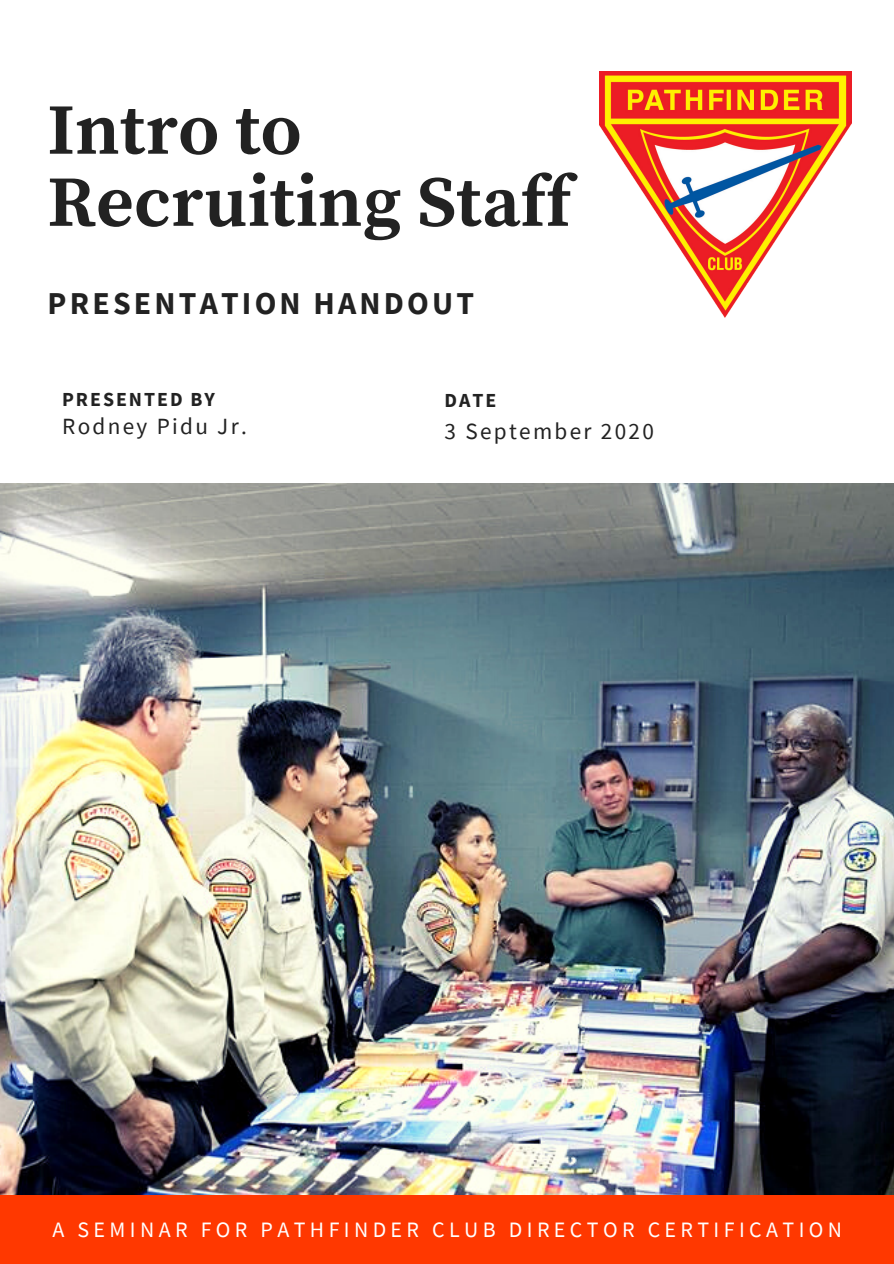
<style>
.page{position:relative;width:894px;height:1264px;background:#fff}
.page>*{position:absolute;margin:0;border:0;box-sizing:border-box;transform-origin:0 0}
.t1{font:700 72px/72px "Source Serif Pro";color:#222}
.t2{font:700 31.8px "Source Sans Pro";letter-spacing:.1em;color:#222}
.t3{font:23.25px "Source Sans Pro";letter-spacing:.1em;color:#222}
.t4{font:21.9px "Source Sans Pro";letter-spacing:.2em;color:#fff}
.t5{font:700 19.8px "Source Sans Pro";letter-spacing:.1em;color:#222}
</style>
<div class="page">
<img style="left:0;top:483px;width:893px;height:712px">
<div style="left:0;top:1195px;width:893px;height:68px;background:#ff3800"></div>
<img style="left:599px;top:71px;width:252px;height:247px">
<h1 class="t1" style="left:48px;top:97px;width:525px">Intro to<br>Recruiting Staff</h1>
<h2 class="t2" style="left:48px;top:282px;width:428px">PRESENTATION HANDOUT</h2>
<p class="t5" style="left:62px;top:387px;width:154px">PRESENTED BY</p>
<p class="t3" style="left:62px;top:411px;width:186px">Rodney Pidu Jr.</p>
<p class="t5" style="left:444px;top:387px;width:53px">DATE</p>
<p class="t3" style="left:444px;top:416px;width:211px">3 September 2020</p>
<p class="t4" style="left:52px;top:1215px;width:791px">A SEMINAR FOR PATHFINDER CLUB DIRECTOR CERTIFICATION</p>
</div>
